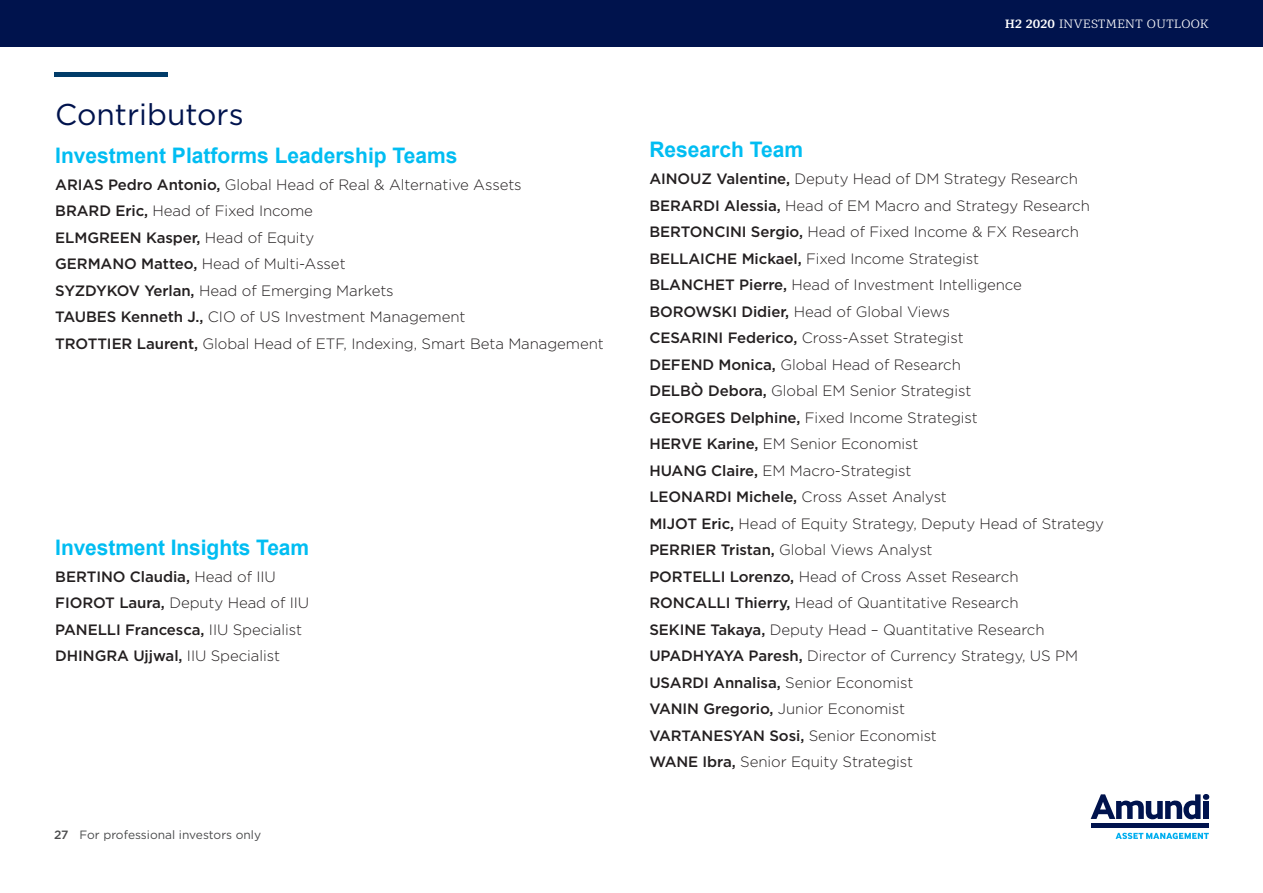
<style>
.page{position:relative;width:1263px;height:893px;background:#fff}
.page>*{position:absolute;margin:0;border:0;box-sizing:border-box;transform-origin:0 0}
.Amundi_Section_Headi{font:30px "Gotham";color:#00134d}
.Main_Body_AMUNDI{font:700 21.45px "Arial";color:#01bdf2}
.Main_Body_AMUNDI-2{font:300 15px "Gotham";letter-spacing:-.005em;color:#231f20}
.Main_Body_AMUNDI-3{font:500 15px "Gotham";letter-spacing:-.005em;color:#231f20}
.t1{font:12px "Gotham";color:#4b4c4d}
.t2{font:300 12px "Mediator Serif";letter-spacing:.02em;color:#fff}
.s1{font-weight:500}
.s2{font-weight:300}
.s3{font-weight:700}
</style>
<div class="page">
<svg style="left:1091px;top:794px;width:118px;height:25px"></svg>
<div style="left:1203px;top:801px;width:6px;height:18px;background:#00134d"></div>
<hr style="left:1091px;top:824px;width:118px;height:4px;background:#00134d">
<svg style="left:1115px;top:833px;width:94px;height:6px"></svg>
<div style="left:54px;top:72px;width:114px;height:5px;background:#013c69"></div>
<div style="left:0;top:0;width:1263px;height:47px;background:#00134d"></div>
<p class="Amundi_Section_Headi" style="left:55px;top:95px;width:190px">Contributors</p>
<p class="Main_Body_AMUNDI" style="left:55px;top:140px;width:404px">Investment Platforms Leadership Teams</p>
<p class="Main_Body_AMUNDI-2" style="left:55px;top:175px;width:468px"><span class="s1">ARIAS Pedro Antonio,</span> Global Head of Real &amp; Alternative Assets</p>
<p class="Main_Body_AMUNDI-2" style="left:55px;top:201px;width:259px"><span class="s1">BRARD Eric,</span> Head of Fixed Income</p>
<p class="Main_Body_AMUNDI-3" style="left:55px;top:227px;width:260px">ELMGREEN Kasper, <span class="s2">Head of Equity</span></p>
<p class="Main_Body_AMUNDI-2" style="left:55px;top:254px;width:292px"><span class="s1">GERMANO Matteo,</span> Head of Multi-Asset</p>
<p class="Main_Body_AMUNDI-2" style="left:55px;top:281px;width:340px"><span class="s1">SYZDYKOV Yerlan,</span> Head of Emerging Markets</p>
<p class="Main_Body_AMUNDI-2" style="left:55px;top:307px;width:412px"><span class="s1">TAUBES Kenneth J.,</span> CIO of US Investment Management</p>
<p class="Main_Body_AMUNDI-2" style="left:55px;top:334px;width:550px"><span class="s1">TROTTIER Laurent,</span> Global Head of ETF, Indexing, Smart Beta Management</p>
<p class="Main_Body_AMUNDI" style="left:55px;top:532px;width:255px">Investment Insights Team</p>
<p class="Main_Body_AMUNDI-3" style="left:55px;top:566px;width:222px">BERTINO Claudia, <span class="s2">Head of IIU</span></p>
<p class="Main_Body_AMUNDI-2" style="left:55px;top:593px;width:256px"><span class="s1">FIOROT Laura,</span> Deputy Head of IIU</p>
<p class="Main_Body_AMUNDI-3" style="left:55px;top:619px;width:248px">PANELLI Francesca, <span class="s2">IIU Specialist</span></p>
<p class="Main_Body_AMUNDI-3" style="left:55px;top:646px;width:226px">DHINGRA Ujjwal, <span class="s2">IIU Specialist</span></p>
<p class="t1" style="left:54px;top:827px;width:209px"><span class="s1">27</span> For professional investors only</p>
<p class="t2" style="left:1005px;top:16px;width:205px"><span class="s3">H2 2020</span> INVESTMENT OUTLOOK</p>
<p class="Main_Body_AMUNDI" style="left:649px;top:135px;width:155px">Research Team</p>
<p class="Main_Body_AMUNDI-2" style="left:649px;top:169px;width:430px"><span class="s1">AINOUZ Valentine,</span> Deputy Head of DM Strategy Research</p>
<p class="Main_Body_AMUNDI-2" style="left:649px;top:196px;width:442px"><span class="s1">BERARDI Alessia,</span> Head of EM Macro and Strategy Research</p>
<p class="Main_Body_AMUNDI-2" style="left:649px;top:222px;width:431px"><span class="s1">BERTONCINI Sergio,</span> Head of Fixed Income &amp; FX Research</p>
<p class="Main_Body_AMUNDI-2" style="left:649px;top:249px;width:331px"><span class="s1">BELLAICHE Mickael,</span> Fixed Income Strategist</p>
<p class="Main_Body_AMUNDI-2" style="left:649px;top:275px;width:374px"><span class="s1">BLANCHET Pierre,</span> Head of Investment Intelligence</p>
<p class="Main_Body_AMUNDI-2" style="left:649px;top:302px;width:302px"><span class="s1">BOROWSKI Didier,</span> Head of Global Views</p>
<p class="Main_Body_AMUNDI-2" style="left:649px;top:328px;width:316px"><span class="s1">CESARINI Federico,</span> Cross-Asset Strategist</p>
<p class="Main_Body_AMUNDI-2" style="left:649px;top:355px;width:313px"><span class="s1">DEFEND Monica,</span> Global Head of Research</p>
<p class="Main_Body_AMUNDI-2" style="left:649px;top:381px;width:323px"><span class="s1">DELBÒ Debora,</span> Global EM Senior Strategist</p>
<p class="Main_Body_AMUNDI-2" style="left:649px;top:408px;width:330px"><span class="s1">GEORGES Delphine,</span> Fixed Income Strategist</p>
<p class="Main_Body_AMUNDI-2" style="left:649px;top:434px;width:271px"><span class="s1">HERVE Karine,</span> EM Senior Economist</p>
<p class="Main_Body_AMUNDI-2" style="left:649px;top:461px;width:264px"><span class="s1">HUANG Claire,</span> EM Macro-Strategist</p>
<p class="Main_Body_AMUNDI-2" style="left:649px;top:487px;width:299px"><span class="s1">LEONARDI Michele,</span> Cross Asset Analyst</p>
<p class="Main_Body_AMUNDI-2" style="left:649px;top:514px;width:456px"><span class="s1">MIJOT Eric,</span> Head of Equity Strategy, Deputy Head of Strategy</p>
<p class="Main_Body_AMUNDI-2" style="left:649px;top:540px;width:285px"><span class="s1">PERRIER Tristan,</span> Global Views Analyst</p>
<p class="Main_Body_AMUNDI-2" style="left:649px;top:567px;width:371px"><span class="s1">PORTELLI Lorenzo,</span> Head of Cross Asset Research</p>
<p class="Main_Body_AMUNDI-2" style="left:649px;top:593px;width:371px"><span class="s1">RONCALLI Thierry,</span> Head of Quantitative Research</p>
<p class="Main_Body_AMUNDI-2" style="left:649px;top:620px;width:397px"><span class="s1">SEKINE Takaya,</span> Deputy Head – Quantitative Research</p>
<p class="Main_Body_AMUNDI-2" style="left:649px;top:646px;width:430px"><span class="s1">UPADHYAYA Paresh,</span> Director of Currency Strategy, US PM</p>
<p class="Main_Body_AMUNDI-3" style="left:649px;top:672px;width:265px">USARDI Annalisa, <span class="s2">Senior Economist</span></p>
<p class="Main_Body_AMUNDI-2" style="left:649px;top:699px;width:257px"><span class="s1">VANIN Gregorio,</span> Junior Economist</p>
<p class="Main_Body_AMUNDI-3" style="left:649px;top:725px;width:289px">VARTANESYAN Sosi, <span class="s2">Senior Economist</span></p>
<p class="Main_Body_AMUNDI-2" style="left:649px;top:752px;width:265px"><span class="s1">WANE Ibra,</span> Senior Equity Strategist</p>
</div>
